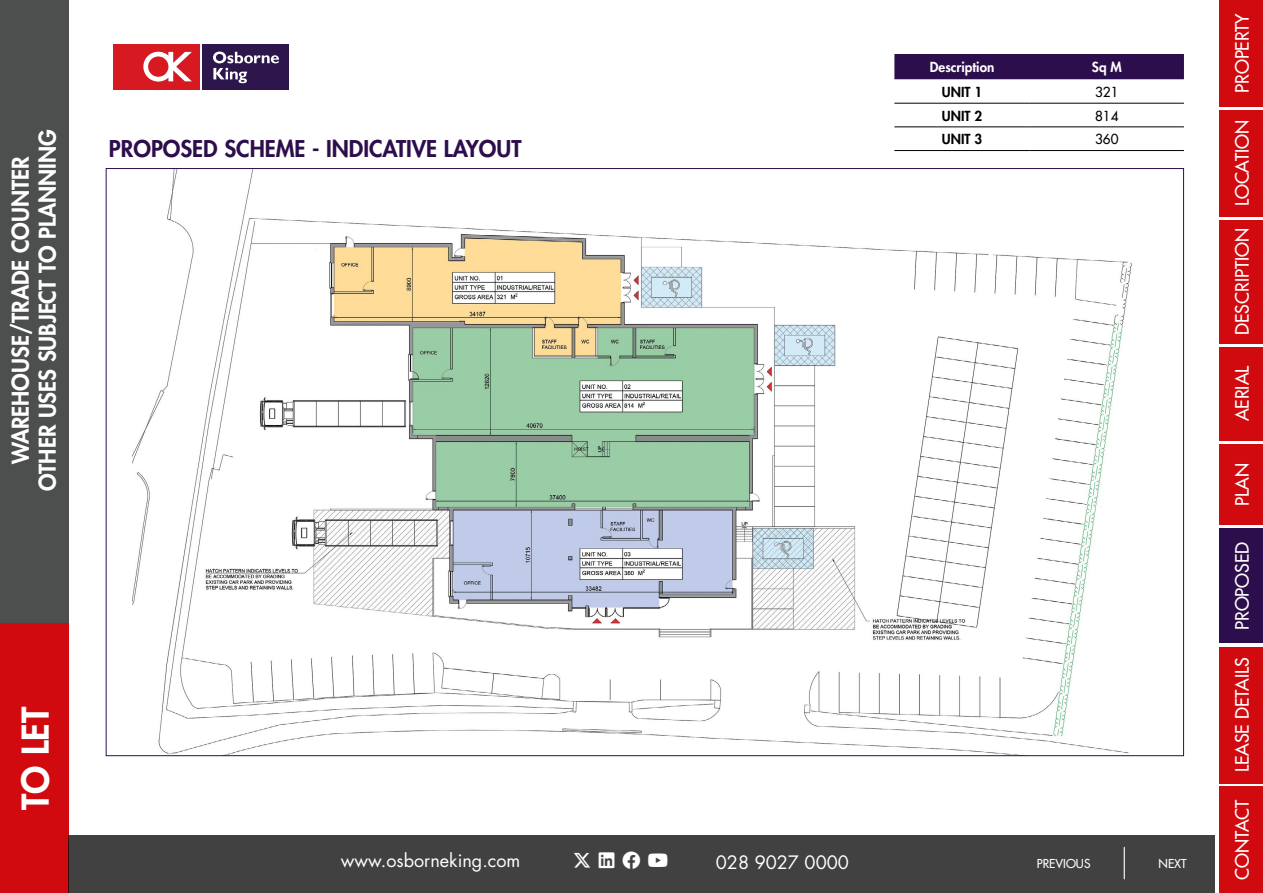
<style>
.page{position:relative;width:1263px;height:893px;background:#fff}
.page>*{position:absolute;margin:0;border:0;box-sizing:border-box;transform-origin:0 0}
.t1{font:800 36px "Futura Std";color:#fff}
.t2{font:800 22.5px/27px "Futura Std";color:#fff;text-align:center}
.t3{font:800 22.5px "Futura Std";color:#2d0e4c}
.t4{font:500 18px "Futura Std";color:#fff}
.t5{font:18px "Futura Std";color:#fff}
.t6{font:18px "Font Awesome 6 Brands";color:#fff}
.t7{font:800 13.5px "Futura Std";color:#000}
.t8{font:800 13.5px "Futura Std";color:#fff}
.t9{font:500 13.5px "Futura Std";color:#000}
.t10{font:500 12px "Futura Std";color:#fff}
</style>
<div class="page">
<div style="left:1219px;top:0;width:44px;height:106px;background:#d10a10"></div>
<div style="left:1219px;top:110px;width:44px;height:106px;background:#d10a10"></div>
<div style="left:1219px;top:220px;width:44px;height:123px;background:#d10a10"></div>
<div style="left:1219px;top:647px;width:44px;height:136px;background:#d10a10"></div>
<div style="left:1219px;top:787px;width:44px;height:106px;background:#d10a10"></div>
<div style="left:0;top:0;width:68px;height:623px;background:#4d4e4e"></div>
<div style="left:0;top:623px;width:68px;height:270px;background:#d10a10"></div>
<svg style="left:113px;top:44px;width:176px;height:46px"></svg>
<div style="left:203px;top:44px;width:86px;height:45px;background:#2c164c"></div>
<svg style="left:213px;top:52px;width:66px;height:31px"></svg>
<div style="left:114px;top:44px;width:86px;height:45px;background:#d71921"></div>
<svg style="left:143px;top:52px;width:49px;height:30px"></svg>
<div style="left:1219px;top:444px;width:44px;height:81px;background:#d10a10"></div>
<div style="left:1219px;top:347px;width:44px;height:93px;background:#d10a10"></div>
<div style="left:1219px;top:528px;width:44px;height:115px;background:#2d0e4c"></div>
<img style="left:133px;top:170px;width:999px;height:584px">
<svg style="left:894px;top:54px;width:290px;height:73px"></svg>
<hr style="left:894px;top:103px;width:136px;height:1px;background:#000">
<hr style="left:1030px;top:103px;width:154px;height:1px;background:#000">
<hr style="left:894px;top:127px;width:136px;height:1px;background:#000">
<hr style="left:1030px;top:127px;width:154px;height:1px;background:#000">
<hr style="left:894px;top:150px;width:136px;height:1px;background:#000">
<hr style="left:1030px;top:150px;width:154px;height:1px;background:#000">
<div style="left:68px;top:835px;width:1147px;height:58px;background:#414142"></div>
<hr style="left:1124px;top:847px;width:1px;height:32px;background:#fff">
<p class="t2" style="left:7px;top:491px;width:363px;rotate:-90deg">WAREHOUSE/TRADE COUNTER<br>OTHER USES SUBJECT TO PLANNING</p>
<h1 class="t1" style="left:13px;top:810px;width:105px;rotate:-90deg">TO LET</h1>
<p class="t3" style="left:109px;top:134px;width:414px">PROPOSED SCHEME - INDICATIVE LAYOUT</p>
<p class="t8" style="left:930px;top:59px;width:66px">Description</p>
<p class="t8" style="left:1092px;top:59px;width:31px">Sq M</p>
<p class="t7" style="left:942px;top:83px;width:42px">UNIT 1</p>
<p class="t9" style="left:1095px;top:83px;width:25px">321</p>
<p class="t7" style="left:942px;top:107px;width:42px">UNIT 2</p>
<p class="t9" style="left:1095px;top:107px;width:25px">814</p>
<p class="t7" style="left:942px;top:131px;width:42px">UNIT 3</p>
<p class="t9" style="left:1095px;top:131px;width:25px">360</p>
<p class="t5" style="left:341px;top:849px;width:181px">www.osborneking.com</p>
<p class="t6" style="left:648px;top:852px;width:22px">□◆▼◆</p>
<p class="t5" style="left:716px;top:851px;width:135px">028 9027 0000</p>
<p class="t10" style="left:1037px;top:856px;width:55px">PREVIOUS</p>
<p class="t10" style="left:1158px;top:856px;width:30px">NEXT</p>
<p class="t4" style="left:1231px;top:93px;width:82px;rotate:-90deg">PROPERTY</p>
<p class="t4" style="left:1231px;top:206px;width:88px;rotate:-90deg">LOCATION</p>
<p class="t4" style="left:1231px;top:335px;width:109px;rotate:-90deg">DESCRIPTION</p>
<p class="t4" style="left:1231px;top:421px;width:57px;rotate:-90deg">AERIAL</p>
<p class="t4" style="left:1231px;top:506px;width:44px;rotate:-90deg">PLAN</p>
<p class="t4" style="left:1231px;top:630px;width:90px;rotate:-90deg">PROPOSED</p>
<p class="t4" style="left:1231px;top:772px;width:116px;rotate:-90deg">LEASE DETAILS</p>
<p class="t4" style="left:1231px;top:880px;width:82px;rotate:-90deg">CONTACT</p>
</div>
